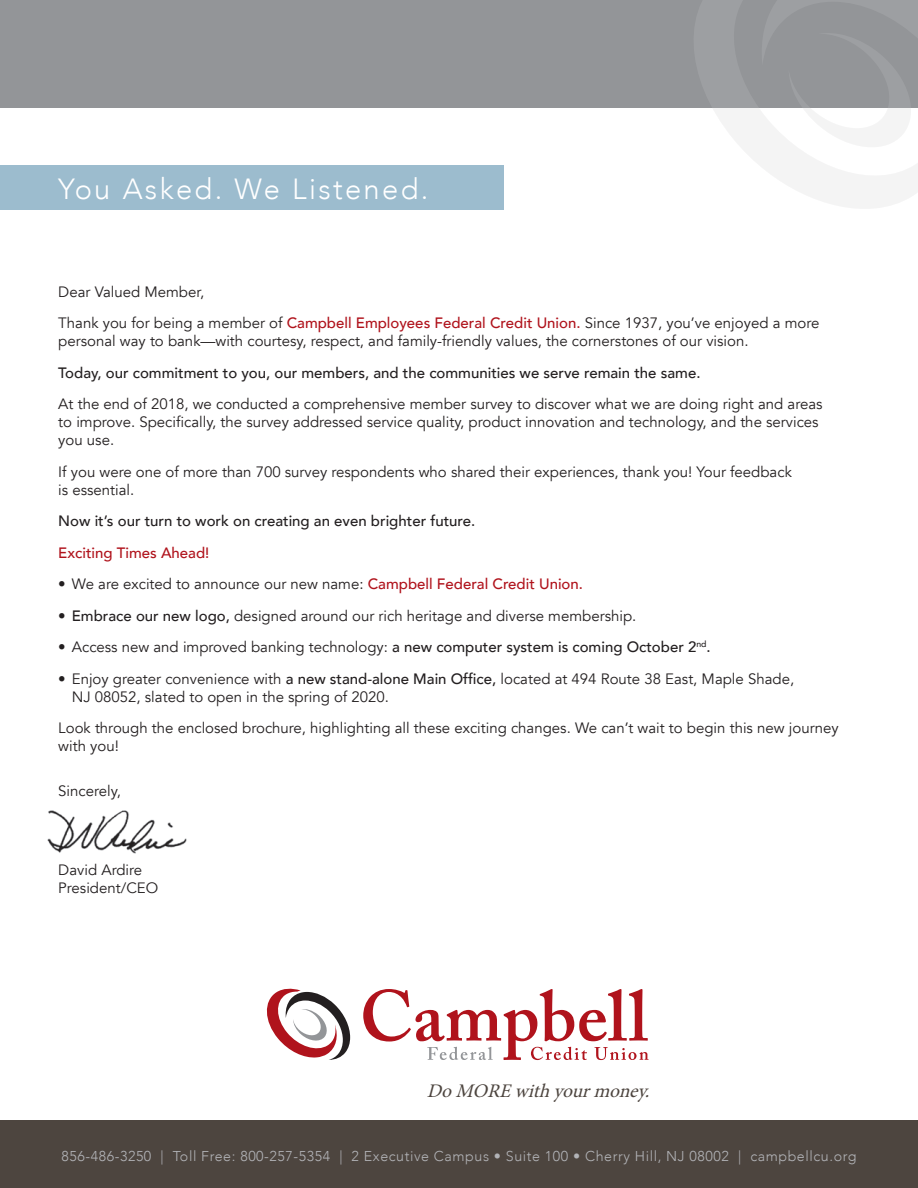
<style>
.page{position:relative;width:918px;height:1188px;background:#fff}
.page>*{position:absolute;margin:0;border:0;box-sizing:border-box;transform-origin:0 0}
.t1{font:300 29.1px "Avenir";letter-spacing:.08em;color:#fff}
.t2{font:italic 19.2px "Minion Pro";color:#4d453f}
.t3{font:15px/18px "Avenir";color:#231f20}
.t4{font:500 15px "Avenir";color:#231f20}
.t5{font:500 15px "Avenir";color:#b0131c}
.t6{font:300 14.25px "Avenir";letter-spacing:.04em;color:#b2b3b7}
.s1{font-weight:500;color:#b0131c}
.s2{font-weight:500}
</style>
<div class="page">
<img style="left:47px;top:810px;width:140px;height:44px">
<div style="left:0;top:0;width:918px;height:108px;background:#939598"></div>
<div style="left:0;top:1120px;width:918px;height:68px;background:#4d453f"></div>
<svg style="left:713px;top:108px;width:205px;height:100px"></svg>
<div style="left:0;top:165px;width:503px;height:45px;background:#9cbcce"></div>
<svg style="left:267px;top:989px;width:83px;height:71px"></svg>
<svg style="left:363px;top:989px;width:286px;height:71px"></svg>
<h1 class="t1" style="left:58px;top:172px;width:372px">You Asked. We Listened.</h1>
<p class="t3" style="left:58px;top:276px;width:763px;line-height:31.5px">Dear Valued Member,<br>Thank you for being a member of <span class="s1">Campbell Employees Federal Credit Union.</span> Since 1937, you’ve enjoyed a more</p>
<p class="t3" style="left:58px;top:332px;width:692px">personal way to bank—with courtesy, respect, and family-friendly values, the cornerstones of our vision.</p>
<p class="t4" style="left:58px;top:359px;width:644px">Today, our commitment to you, our members, and the communities we serve remain the same.</p>
<p class="t3" style="left:58px;top:395px;width:766px">At the end of 2018, we conducted a comprehensive member survey to discover what we are doing right and areas to improve. Specifically, the survey addressed service quality, product innovation and technology, and the services you use.</p>
<p class="t3" style="left:58px;top:463px;width:735px">If you were one of more than 700 survey respondents who shared their experiences, thank you! Your feedback is essential.</p>
<p class="t4" style="left:58px;top:508px;width:419px">Now it’s our turn to work on creating an even brighter future.</p>
<p class="t5" style="left:58px;top:539px;width:153px">Exciting Times Ahead!</p>
<p class="t3" style="left:58px;top:575px;width:526px">• We are excited to announce our new name: <span class="s1">Campbell Federal Credit Union.</span></p>
<p class="t3" style="left:58px;top:607px;width:580px">• <span class="s2">Embrace our new logo,</span> designed around our rich heritage and diverse membership.</p>
<p class="t3" style="left:58px;top:638px;width:654px">• Access new and improved banking technology: <span class="s2">a new computer system is coming October 2</span><sup>nd</sup><span class="s2">.</span></p>
<p class="t3" style="left:72px;top:670px;width:724px;text-indent:-14px">• Enjoy greater convenience with <span class="s2">a new stand-alone Main Office,</span> located at 494 Route 38 East, Maple Shade,<br>NJ 08052, slated to open in the spring of 2020.</p>
<p class="t3" style="left:58px;top:719px;width:782px">Look through the enclosed brochure, highlighting all these exciting changes. We can’t wait to begin this new journey with you!</p>
<p class="t3" style="left:58px;top:782px;width:64px">Sincerely,</p>
<p class="t3" style="left:58px;top:861px;width:101px">David Ardire<br>President/CEO</p>
<p class="t2" style="left:427px;top:1078px;width:231px">DoMOREwithyourmoney.</p>
<p class="t6" style="left:62px;top:1148px;width:796px">856-486-3250 | Toll Free: 800-257-5354 | 2 Executive Campus • Suite 100 • Cherry Hill, NJ 08002 | campbellcu.org</p>
</div>
